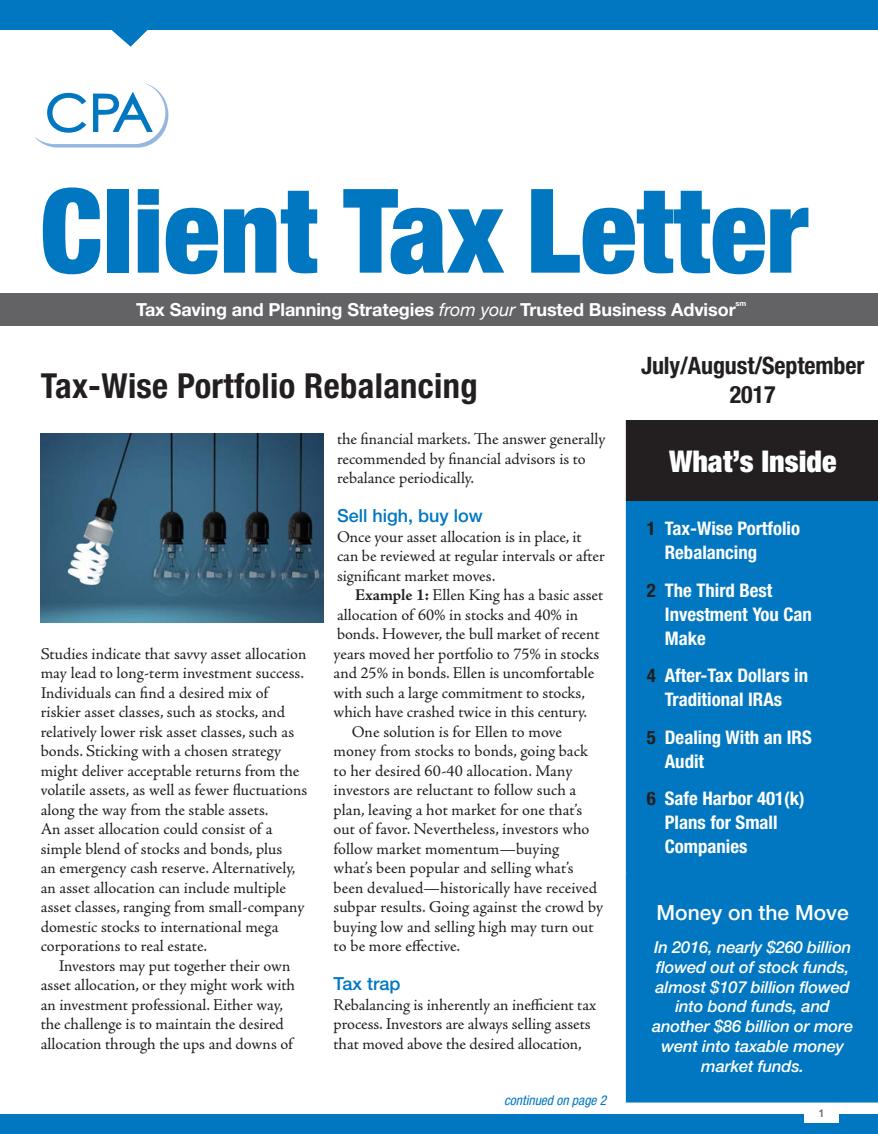
<style>
.page{position:relative;width:878px;height:1134px;background:#fff}
.page>*{position:absolute;margin:0;border:0;box-sizing:border-box;transform-origin:0 0}
.t1{font:900 condensed 117px "Helvetica Neue";color:#0077c0}
.t2{font:700 condensed 34.5px "Helvetica Neue";letter-spacing:.01em;color:#231f20}
.t3{font:900 condensed 30px "Helvetica Neue";color:#fff}
.t4{font:700 condensed 24px/28.8px "Helvetica Neue";letter-spacing:-.005em;color:#231f20;text-align:center}
.t5{font:500 21px "Helvetica Neue";color:#fff}
.t6{font:700 condensed 18.75px/24px "Helvetica Neue";color:#fff}
.t7{font:700 18px "Helvetica Neue";letter-spacing:-.005em;color:#fff}
.t8{font:500 18px "Helvetica Neue";color:#0077c0}
.t9{font:16.5px/19.5px "Adobe Jenson Pro";color:#231f20}
.t10{font:italic 500 16.5px/19.8px "Helvetica Neue";letter-spacing:-.01em;color:#fff;text-align:center}
.t11{font:italic condensed 13.5px "Helvetica Neue";color:#0077c0}
.t12{font:800 10.5px "Avenir";color:#636366}
.t13{font:700 7.5px "Helvetica Neue";color:#fff}
.s1{font-weight:400;font-style:italic}
.s2{font-weight:700}
.s3{color:#231f20}
</style>
<div class="page">
<div style="left:0;top:293px;width:878px;height:33px;background:#636366"></div>
<svg style="left:35px;top:83px;width:133px;height:65px"></svg>
<div style="left:0;top:0;width:878px;height:30px;background:#0077c0"></div>
<svg style="left:111px;top:30px;width:37px;height:17px"></svg>
<div style="left:0;top:1114px;width:878px;height:20px;background:#0077c0"></div>
<div style="left:626px;top:420px;width:252px;height:80px;background:#231f20"></div>
<div style="left:627px;top:501px;width:250px;height:600px;background:#0077c0"></div>
<hr style="left:626px;top:874px;width:1px;height:227px;background:#0077c0">
<hr style="left:877px;top:874px;width:1px;height:227px;background:#0077c0">
<hr style="left:626px;top:1101px;width:252px;height:2px;background:#0077c0">
<hr style="left:626px;top:501px;width:1px;height:372px;background:#0077c0">
<hr style="left:877px;top:501px;width:1px;height:372px;background:#0077c0">
<hr style="left:626px;top:873px;width:252px;height:1px;background:#0077c0">
<hr style="left:626px;top:500px;width:252px;height:1px;background:#231f20">
<div style="left:804px;top:1104px;width:34px;height:19px;background:#fff"></div>
<img style="left:41px;top:434px;width:282px;height:189px">
<h1 class="t1" style="left:40px;top:159px;width:769px">Client Tax Letter</h1>
<p class="t7" style="left:136px;top:298px;width:601px">Tax Saving and Planning Strategies <span class="s1">from your</span> Trusted Business Advisor</p>
<p class="t13" style="left:735px;top:298px;width:12px">sm</p>
<h3 class="t4" style="left:641px;top:350px;width:225px">July/August/September<br>2017</h3>
<h2 class="t2" style="left:41px;top:365px;width:438px">Tax-Wise Portfolio Rebalancing</h2>
<p class="t9" style="left:41px;top:644px;width:268px">Studies indicate that savvy asset allocation may lead to long-term investment success.<br>Individuals can find a desired mix of riskier asset classes, such as stocks, and relatively lower risk asset classes, such as bonds. Sticking with a chosen strategy might deliver acceptable returns from the volatile assets, as well as fewer fluctuations along the way from the stable assets.<br>An asset allocation could consist of a simple blend of stocks and bonds, plus<br>an emergency cash reserve. Alternatively, an asset allocation can include multiple asset classes, ranging from small-company domestic stocks to international mega corporations to real estate.</p>
<p class="t9" style="left:41px;top:956px;width:256px;text-indent:18px">Investors may put together their own asset allocation, or they might work with an investment professional. Either way, the challenge is to maintain the desired allocation through the ups and downs of</p>
<p class="t9" style="left:337px;top:429px;width:270px">the financial markets. The answer generally recommended by financial advisors is to rebalance periodically.</p>
<p class="t8" style="left:337px;top:505px;width:147px">Sell high, buy low</p>
<p class="t9" style="left:337px;top:527px;width:269px">Once your asset allocation is in place, it can be reviewed at regular intervals or after significant market moves.</p>
<p class="t9" style="left:355px;top:585px;width:250px"><span class="s2">Example 1:</span> Ellen King has a basic asset</p>
<p class="t9" style="left:337px;top:605px;width:243px">allocation of 60% in stocks and 40% in</p>
<p class="t9" style="left:337px;top:624px;width:264px">bonds. However, the bull market of recent</p>
<p class="t9" style="left:333px;top:644px;width:267px">years moved her portfolio to 75% in stocks</p>
<p class="t9" style="left:333px;top:663px;width:262px">and 25% in bonds. Ellen is uncomfortable</p>
<p class="t9" style="left:333px;top:683px;width:253px">with such a large commitment to stocks,</p>
<p class="t9" style="left:333px;top:702px;width:255px">which have crashed twice in this century.</p>
<p class="t9" style="left:351px;top:722px;width:212px">One solution is for Ellen to move</p>
<p class="t9" style="left:333px;top:741px;width:256px">money from stocks to bonds, going back</p>
<p class="t9" style="left:333px;top:761px;width:240px">to her desired 60-40 allocation. Many</p>
<p class="t9" style="left:333px;top:780px;width:244px">investors are reluctant to follow such a</p>
<p class="t9" style="left:333px;top:800px;width:250px">plan, leaving a hot market for one that’s</p>
<p class="t9" style="left:333px;top:819px;width:257px">out of favor. Nevertheless, investors who</p>
<p class="t9" style="left:333px;top:839px;width:227px">follow market momentum—buying</p>
<p class="t9" style="left:333px;top:858px;width:241px">what’s been popular and selling what’s</p>
<p class="t9" style="left:333px;top:878px;width:265px">been devalued—historically have received</p>
<p class="t9" style="left:333px;top:897px;width:271px">subpar results. Going against the crowd by</p>
<p class="t9" style="left:333px;top:917px;width:261px">buying low and selling high may turn out</p>
<p class="t9" style="left:333px;top:936px;width:128px">to be more effective.</p>
<p class="t8" style="left:333px;top:973px;width:68px">Tax trap</p>
<p class="t9" style="left:333px;top:995px;width:264px">Rebalancing is inherently an inefficient tax process. Investors are always selling assets that moved above the desired allocation,</p>
<p class="t11" style="left:504px;top:1092px;width:104px">continued on page 2</p>
<h3 class="t3" style="left:669px;top:443px;width:169px">What’s Inside</h3>
<p class="t6" style="left:664px;top:516px;width:137px;text-indent:-18px"><span class="s3">1</span> Tax-Wise Portfolio<br>Rebalancing</p>
<p class="t6" style="left:664px;top:578px;width:148px;text-indent:-18px"><span class="s3">2</span> The Third Best<br>Investment You Can<br>Make</p>
<p class="t6" style="left:646px;top:663px;width:163px;text-align:center"><span class="s3">4</span> After-Tax Dollars in<br>Traditional IRAs</p>
<p class="t6" style="left:664px;top:725px;width:148px;text-indent:-18px"><span class="s3">5</span> Dealing With an IRS<br>Audit</p>
<p class="t6" style="left:664px;top:786px;width:141px;text-indent:-18px"><span class="s3">6</span> Safe Harbor 401(k)<br>Plans for Small<br>Companies</p>
<p class="t5" style="left:656px;top:900px;width:194px">Money on the Move</p>
<p class="t10" style="left:652px;top:937px;width:203px">In 2016, nearly $260 billion flowed out of stock funds, almost $107 billion flowed into bond funds, and another $86 billion or more went into taxable money market funds.</p>
<p class="t12" style="left:818px;top:1107px;width:8px">1</p>
</div>
